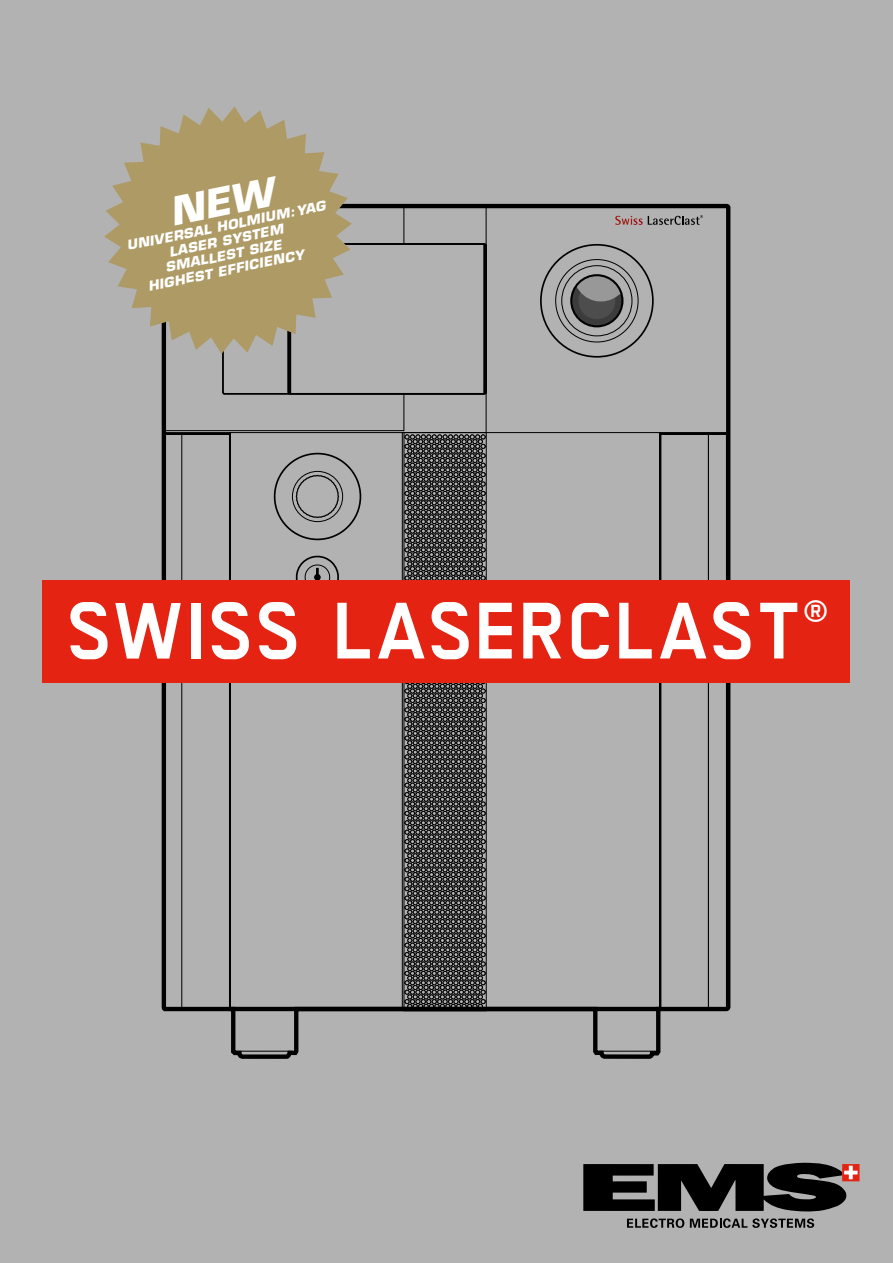
<style>
.page{position:relative;width:893px;height:1263px;background:#b2b2b2}
.page>*{position:absolute;margin:0;border:0;box-sizing:border-box;transform-origin:0 0}
.t1{font:700 90px "TRANS";letter-spacing:-.005em;color:#fff}
.t2{font:700 39.3px "TRANS";color:#fff}
.t3{font:italic 700 13.05px "Eurostile";color:#fff;scale:1.04 1}
</style>
<div class="page">
<svg style="left:583px;top:1163px;width:276px;height:49px"></svg>
<svg style="left:627px;top:1218px;width:57px;height:10px"></svg>
<svg style="left:690px;top:1218px;width:124px;height:10px"></svg>
<svg style="left:160px;top:203px;width:573px;height:856px"></svg>
<div style="left:570px;top:274px;width:53px;height:53px;border:2px solid #000;border-radius:50%"></div>
<div style="left:43px;top:580px;width:807px;height:102px;background:#e42313"></div>
<svg style="left:104px;top:106px;width:248px;height:248px;fill:#ae9a64"></svg>
<div style="left:175px;top:176px;width:101px;height:50px;background:#ae9a64"></div>
<p class="t3" style="left:125px;top:238px;width:196px;rotate:-12deg">UNIVERSAL HOLMIUM:YAG</p>
<p class="t3" style="left:168px;top:244px;width:113px;rotate:-12deg">LASER SYSTEM</p>
<p class="t3" style="left:164px;top:260px;width:115px;rotate:-12deg">SMALLEST SIZE</p>
<p class="t3" style="left:147px;top:279px;width:154px;rotate:-12deg">HIGHEST EFFICIENCY</p>
<h1 class="t1" style="left:70px;top:583px;width:738px">SWISS LASERCLAST</h1>
<h2 class="t2" style="left:804px;top:591px;width:28px">®</h2>
</div>
